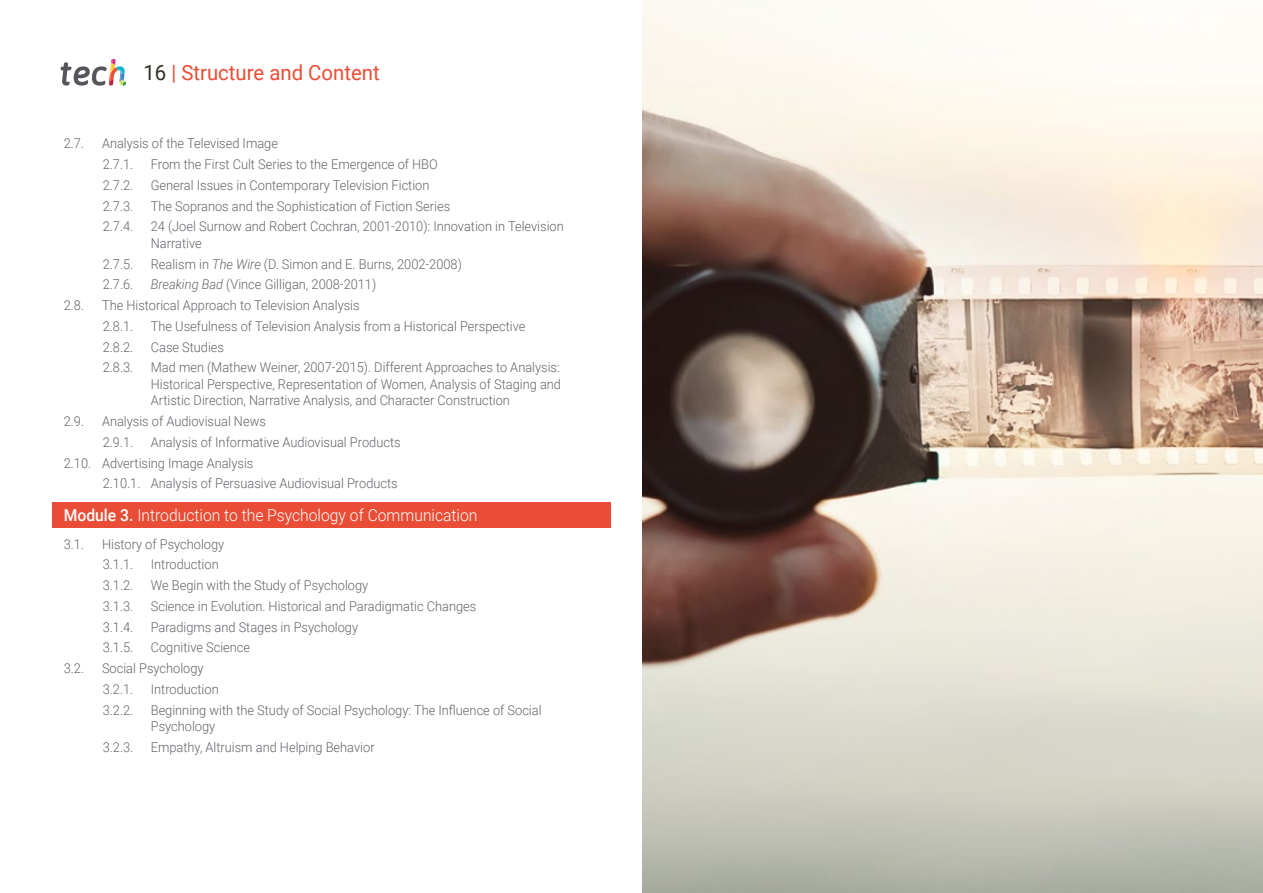
<style>
.page{position:relative;width:1263px;height:893px;background:#fff}
.page>*{position:absolute;margin:0;border:0;box-sizing:border-box;transform-origin:0 0}
.t1{font:21px "Roboto";color:#e94d35}
.t2{font:300 16.5px "Roboto";color:#fff;scale:.95 1}
.t3{font:300 13.5px/20.7px "Roboto";color:#61646a;scale:.95 1}
.s1{color:#312e20}
.s2{font-style:italic}
.s3{font-weight:500}
</style>
<div class="page">
<svg style="left:61px;top:59px;width:65px;height:27px"></svg>
<div style="left:53px;top:503px;width:558px;height:25px;background:#e94d35"></div>
<img style="left:642px;top:0;width:621px;height:893px">
<h1 class="t1" style="left:144px;top:57px;width:238px"><span class="s1">16</span> | Structure and Content</h1>
<p class="t3" style="left:64px;top:133px;width:23px">2.7.</p>
<p class="t3" style="left:102px;top:133px;width:187px">Analysis of the Televised Image<br>2.7.1.</p>
<p class="t3" style="left:151px;top:153px;width:304px">From the First Cult Series to the Emergence of HBO</p>
<p class="t3" style="left:103px;top:174px;width:34px">2.7.2.</p>
<p class="t3" style="left:151px;top:174px;width:295px">General Issues in Contemporary Television Fiction</p>
<p class="t3" style="left:103px;top:195px;width:34px">2.7.3.</p>
<p class="t3" style="left:151px;top:195px;width:317px">The Sopranos and the Sophistication of Fiction Series</p>
<p class="t3" style="left:103px;top:216px;width:34px">2.7.4.</p>
<p class="t3" style="left:151px;top:218px;width:436px;line-height:16.5px">24 (Joel Surnow and Robert Cochran, 2001-2010): Innovation in Television<br>Narrative</p>
<p class="t3" style="left:103px;top:253px;width:34px">2.7.5.</p>
<p class="t3" style="left:151px;top:253px;width:329px">Realism in <span class="s2">The Wire</span> (D. Simon and E. Burns, 2002-2008)</p>
<p class="t3" style="left:103px;top:274px;width:34px">2.7.6.</p>
<p class="t3" style="left:151px;top:274px;width:239px"><span class="s2">Breaking Bad</span> (Vince Gilligan, 2008-2011)</p>
<p class="t3" style="left:64px;top:294px;width:23px">2.8.</p>
<p class="t3" style="left:102px;top:294px;width:273px">The Historical Approach to Television Analysis<br>2.8.1.</p>
<p class="t3" style="left:151px;top:315px;width:396px">The Usefulness of Television Analysis from a Historical Perspective</p>
<p class="t3" style="left:103px;top:336px;width:34px">2.8.2.</p>
<p class="t3" style="left:151px;top:336px;width:79px">Case Studies</p>
<p class="t3" style="left:103px;top:357px;width:34px">2.8.3.</p>
<p class="t3" style="left:151px;top:359px;width:433px;line-height:16.5px;text-align:justify">Mad men (Mathew Weiner, 2007-2015). Different Approaches to Analysis:<br>Historical Perspective, Representation of Women, Analysis of Staging and Artistic Direction, Narrative Analysis, and Character Construction</p>
<p class="t3" style="left:64px;top:410px;width:23px">2.9.</p>
<p class="t3" style="left:102px;top:410px;width:174px">Analysis of Audiovisual News<br>2.9.1.</p>
<p class="t3" style="left:64px;top:431px;width:356px;text-indent:87px">Analysis of Informative Audiovisual Products<br>2.10. Advertising Image Analysis</p>
<p class="t3" style="left:103px;top:473px;width:312px">2.10.1. Analysis of Persuasive Audiovisual Products</p>
<p class="t2" style="left:64px;top:504px;width:437px"><span class="s3">Module 3.</span> Introduction to the Psychology of Communication</p>
<p class="t3" style="left:64px;top:533px;width:23px">3.1.</p>
<p class="t3" style="left:102px;top:533px;width:130px">History of Psychology<br>3.1.1.</p>
<p class="t3" style="left:151px;top:554px;width:73px">Introduction</p>
<p class="t3" style="left:103px;top:574px;width:34px">3.1.2.</p>
<p class="t3" style="left:151px;top:574px;width:230px">We Begin with the Study of Psychology</p>
<p class="t3" style="left:103px;top:595px;width:34px">3.1.3.</p>
<p class="t3" style="left:151px;top:595px;width:344px">Science in Evolution. Historical and Paradigmatic Changes</p>
<p class="t3" style="left:103px;top:616px;width:34px">3.1.4.</p>
<p class="t3" style="left:151px;top:616px;width:220px">Paradigms and Stages in Psychology</p>
<p class="t3" style="left:103px;top:637px;width:34px">3.1.5.</p>
<p class="t3" style="left:151px;top:637px;width:106px">Cognitive Science</p>
<p class="t3" style="left:64px;top:657px;width:23px">3.2.</p>
<p class="t3" style="left:102px;top:657px;width:108px">Social Psychology<br>3.2.1.</p>
<p class="t3" style="left:151px;top:678px;width:73px">Introduction</p>
<p class="t3" style="left:103px;top:699px;width:34px">3.2.2.</p>
<p class="t3" style="left:151px;top:701px;width:413px;line-height:16.5px">Beginning with the Study of Social Psychology: The Influence of Social<br>Psychology</p>
<p class="t3" style="left:103px;top:736px;width:34px">3.2.3.</p>
<p class="t3" style="left:151px;top:736px;width:237px">Empathy, Altruism and Helping Behavior</p>
</div>
